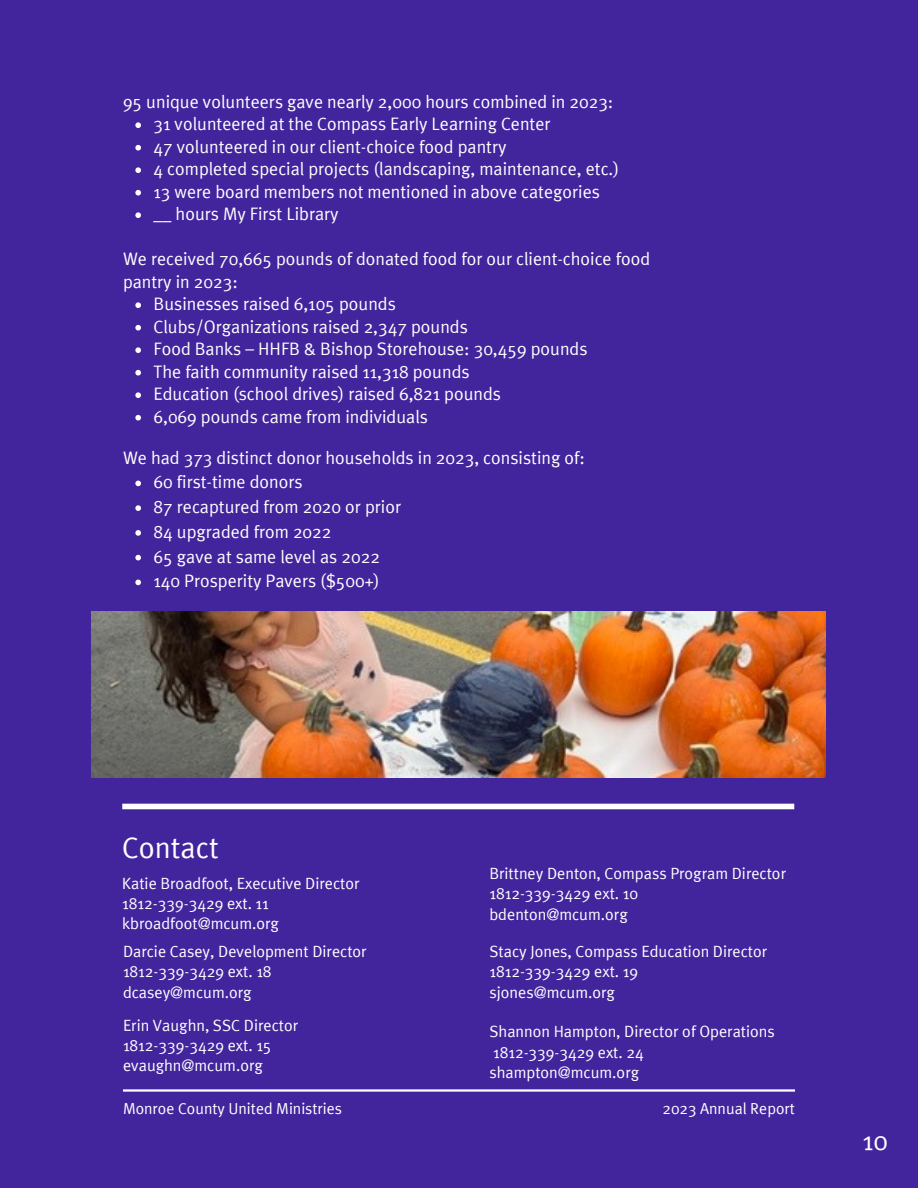
<style>
.page{position:relative;width:918px;height:1188px;background:#42249d}
.page>*{position:absolute;margin:0;border:0;box-sizing:border-box;transform-origin:0 0}
.t1{font:30px "Meta Plus";color:#fff}
.t2{font:27px "Meta Plus";color:#fff}
.t3{font:18px/22.5px "Meta Plus";color:#fff}
.t4{font:16.2px/20.2px "Meta Plus";color:#fff}
.t5{font:15.9px "Meta Plus";color:#fff}
</style>
<div class="page">
<hr style="left:123px;top:1089px;width:672px;height:3px;background:#fff">
<div style="left:122px;top:804px;width:672px;height:5px;background:#fff"></div>
<svg style="left:135px;top:122px;width:6px;height:6px"></svg>
<svg style="left:135px;top:145px;width:6px;height:6px"></svg>
<svg style="left:135px;top:167px;width:6px;height:6px"></svg>
<svg style="left:135px;top:190px;width:6px;height:6px"></svg>
<svg style="left:135px;top:212px;width:6px;height:6px"></svg>
<svg style="left:135px;top:302px;width:6px;height:6px"></svg>
<svg style="left:135px;top:325px;width:6px;height:6px"></svg>
<svg style="left:135px;top:347px;width:6px;height:6px"></svg>
<svg style="left:135px;top:370px;width:6px;height:6px"></svg>
<svg style="left:135px;top:392px;width:6px;height:6px"></svg>
<svg style="left:135px;top:415px;width:6px;height:6px"></svg>
<svg style="left:135px;top:481px;width:6px;height:5px"></svg>
<svg style="left:135px;top:505px;width:6px;height:6px"></svg>
<svg style="left:135px;top:530px;width:6px;height:6px"></svg>
<svg style="left:135px;top:555px;width:6px;height:5px"></svg>
<svg style="left:135px;top:580px;width:6px;height:5px"></svg>
<img style="left:92px;top:612px;width:733px;height:165px">
<h2 class="t3" style="left:123px;top:90px;width:492px">95 unique volunteers gave nearly 2,000 hours combined in 2023:</h2>
<p class="t3" style="left:154px;top:112px;width:398px">31 volunteered at the Compass Early Learning Center</p>
<p class="t3" style="left:154px;top:135px;width:354px">47 volunteered in our client-choice food pantry</p>
<p class="t3" style="left:154px;top:157px;width:467px">4 completed special projects (landscaping, maintenance, etc.)</p>
<p class="t3" style="left:154px;top:180px;width:448px">13 were board members not mentioned in above categories</p>
<p class="t3" style="left:154px;top:202px;width:187px">__ hours My First Library</p>
<h2 class="t3" style="left:123px;top:247px;width:529px">We received 70,665 pounds of donated food for our client-choice food pantry in 2023:</h2>
<p class="t3" style="left:154px;top:292px;width:244px">Businesses raised 6,105 pounds</p>
<p class="t3" style="left:154px;top:315px;width:316px">Clubs/Organizations raised 2,347 pounds</p>
<p class="t3" style="left:154px;top:337px;width:436px">Food Banks – HHFB &amp; Bishop Storehouse: 30,459 pounds</p>
<p class="t3" style="left:154px;top:360px;width:318px">The faith community raised 11,318 pounds</p>
<p class="t3" style="left:154px;top:382px;width:349px">Education (school drives) raised 6,821 pounds</p>
<p class="t3" style="left:154px;top:405px;width:276px">6,069 pounds came from individuals</p>
<p class="t3" style="left:123px;top:446px;width:463px">We had 373 distinct donor households in 2023, consisting of:</p>
<p class="t3" style="left:154px;top:471px;width:150px">60 first-time donors</p>
<p class="t3" style="left:154px;top:495px;width:249px">87 recaptured from 2020 or prior</p>
<h1 class="t3" style="left:154px;top:520px;width:179px">84 upgraded from 2022</h1>
<h2 class="t3" style="left:154px;top:545px;width:228px">65 gave at same level as 2022</h2>
<h2 class="t3" style="left:154px;top:570px;width:228px">140 Prosperity Pavers ($500+)</h2>
<h2 class="t1" style="left:122px;top:830px;width:98px">Contact</h2>
<h2 class="t4" style="left:122px;top:873px;width:239px">Katie Broadfoot, Executive Director<br>1812-339-3429 ext. 11 kbroadfoot@mcum.org</h2>
<p class="t4" style="left:123px;top:941px;width:245px">Darcie Casey, Development Director<br>1812-339-3429 ext. 18 dcasey@mcum.org</p>
<p class="t4" style="left:489px;top:863px;width:298px">Brittney Denton, Compass Program Director<br>1812-339-3429 ext. 10<br>bdenton@mcum.org</p>
<h2 class="t4" style="left:489px;top:941px;width:279px">Stacy Jones, Compass Education Director<br>1812-339-3429 ext. 19 sjones@mcum.org</h2>
<p class="t4" style="left:123px;top:1015px;width:177px">Erin Vaughn, SSC Director<br>1812-339-3429 ext. 15 evaughn@mcum.org</p>
<p class="t4" style="left:489px;top:1021px;width:287px">Shannon Hampton, Director of Operations<br>1812-339-3429 ext. 24 shampton@mcum.org</p>
<p class="t5" style="left:123px;top:1099px;width:221px">Monroe County United Ministries</p>
<p class="t5" style="left:663px;top:1099px;width:134px">2023 Annual Report</p>
<h2 class="t2" style="left:862px;top:1125px;width:27px">10</h2>
</div>
